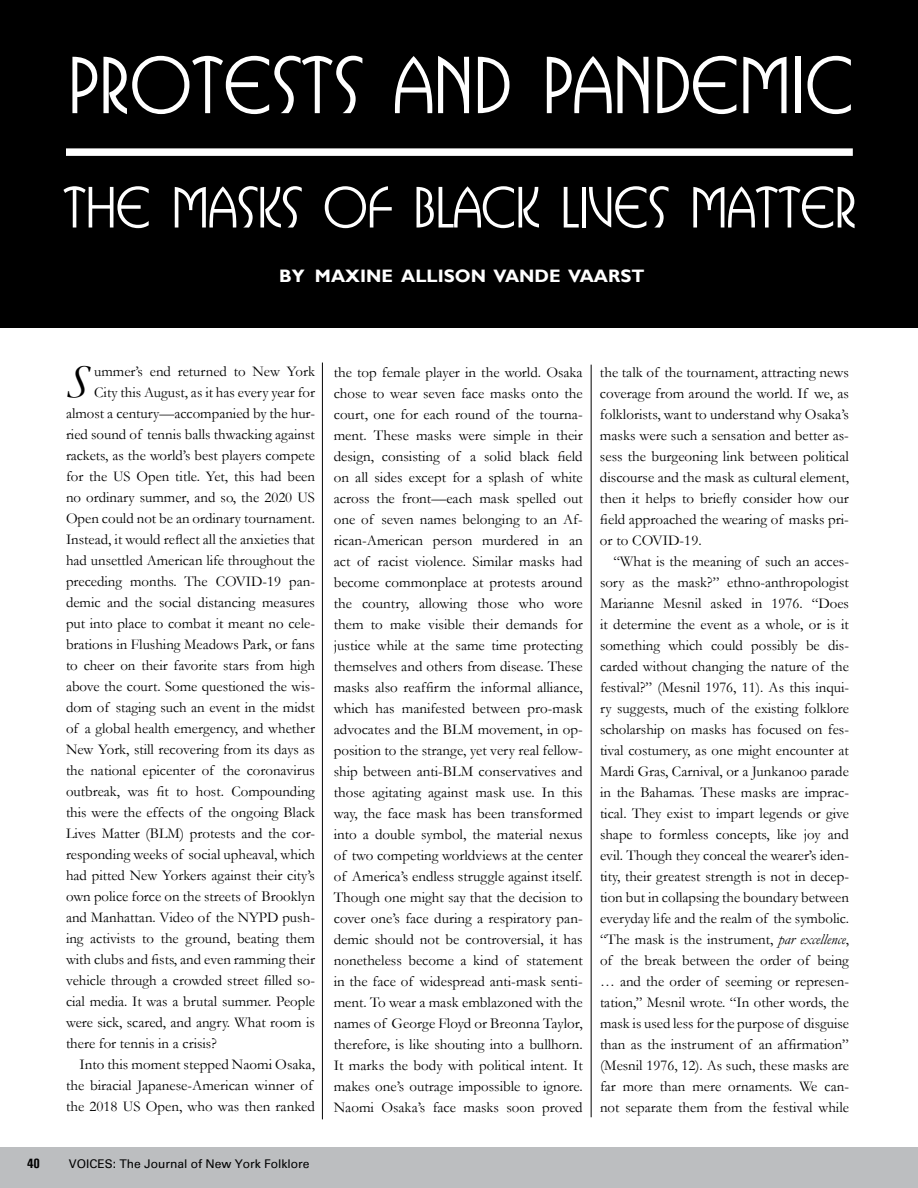
<style>
.page{position:relative;width:918px;height:1188px;background:#fff}
.page>*{position:absolute;margin:0;border:0;box-sizing:border-box;transform-origin:0 0}
.t1{font:500 75px "Busorama IT Cby BT";color:#fff}
.t2{font:500 54px "Busorama IT Cby BT";letter-spacing:-.01em;color:#fff}
.t3{font:italic 47.55px "Garamond";color:#000}
.t4{font:700 18px "Gill Sans";color:#fff}
.t5{font:15px/21px "Garamond";color:#000;text-align:justify}
.t6{font:700 13.5px "Univers Condensed";color:#000}
.t7{font:12px "Univers";color:#000}
.s1{font-style:italic}
</style>
<div class="page">
<div style="left:0;top:1148px;width:918px;height:40px;background:#bcbec0"></div>
<hr style="left:322px;top:363px;width:1px;height:756px;background:#000">
<hr style="left:591px;top:365px;width:1px;height:752px;background:#000">
<div style="left:0;top:0;width:918px;height:328px;background:#000"></div>
<div style="left:66px;top:148px;width:787px;height:8px;background:#fff"></div>
<h1 class="t1" style="left:68px;top:41px;width:787px">PROTESTS AND PANDEMIC</h1>
<h2 class="t2" style="left:63px;top:176px;width:795px">THE MASKS OF BLACK LIVES MATTER</h2>
<p class="t4" style="left:279px;top:265px;width:367px">BY MAXINE ALLISON VANDE VAARST</p>
<h3 class="t3" style="left:66px;top:354px;width:25px">S</h3>
<p class="t5" style="left:94px;top:361px;width:222px">ummer’s end returned to New York</p>
<p class="t5" style="left:94px;top:382px;width:222px">City this August, as it has every year for</p>
<p class="t5" style="left:66px;top:403px;width:251px">almost a century—accompanied by the hur-</p>
<p class="t5" style="left:66px;top:424px;width:250px">ried sound of tennis balls thwacking against</p>
<p class="t5" style="left:66px;top:445px;width:250px">rackets, as the world’s best players compete</p>
<p class="t5" style="left:66px;top:466px;width:250px">for the US Open title. Yet, this had been</p>
<p class="t5" style="left:66px;top:487px;width:250px">no ordinary summer, and so, the 2020 US</p>
<p class="t5" style="left:66px;top:508px;width:250px">Open could not be an ordinary tournament.</p>
<p class="t5" style="left:66px;top:529px;width:250px">Instead, it would reflect all the anxieties that</p>
<p class="t5" style="left:66px;top:550px;width:250px">had unsettled American life throughout the</p>
<p class="t5" style="left:66px;top:571px;width:251px">preceding months. The COVID-19 pan-</p>
<p class="t5" style="left:66px;top:592px;width:250px">demic and the social distancing measures</p>
<p class="t5" style="left:66px;top:613px;width:251px">put into place to combat it meant no cele-</p>
<p class="t5" style="left:66px;top:634px;width:250px">brations in Flushing Meadows Park, or fans</p>
<p class="t5" style="left:66px;top:655px;width:250px">to cheer on their favorite stars from high</p>
<p class="t5" style="left:66px;top:676px;width:251px">above the court. Some questioned the wis-</p>
<p class="t5" style="left:66px;top:697px;width:250px">dom of staging such an event in the midst</p>
<p class="t5" style="left:66px;top:718px;width:250px">of a global health emergency, and whether</p>
<p class="t5" style="left:66px;top:739px;width:250px">New York, still recovering from its days as</p>
<p class="t5" style="left:66px;top:760px;width:250px">the national epicenter of the coronavirus</p>
<p class="t5" style="left:66px;top:781px;width:250px">outbreak, was fit to host. Compounding</p>
<p class="t5" style="left:66px;top:802px;width:250px">this were the effects of the ongoing Black</p>
<p class="t5" style="left:66px;top:823px;width:251px">Lives Matter (BLM) protests and the cor-</p>
<p class="t5" style="left:66px;top:844px;width:250px">responding weeks of social upheaval, which</p>
<p class="t5" style="left:66px;top:865px;width:250px">had pitted New Yorkers against their city’s</p>
<p class="t5" style="left:66px;top:886px;width:250px">own police force on the streets of Brooklyn</p>
<p class="t5" style="left:66px;top:907px;width:251px">and Manhattan. Video of the NYPD push-</p>
<p class="t5" style="left:66px;top:928px;width:250px">ing activists to the ground, beating them</p>
<p class="t5" style="left:66px;top:949px;width:250px">with clubs and fists, and even ramming their</p>
<p class="t5" style="left:66px;top:970px;width:251px">vehicle through a crowded street filled so-</p>
<p class="t5" style="left:66px;top:991px;width:250px">cial media. It was a brutal summer. People</p>
<p class="t5" style="left:66px;top:1012px;width:250px">were sick, scared, and angry. What room is</p>
<p class="t5" style="left:66px;top:1033px;width:152px">there for tennis in a crisis?</p>
<p class="t5" style="left:80px;top:1054px;width:237px">Into this moment stepped Naomi Osaka,</p>
<p class="t5" style="left:66px;top:1075px;width:249px">the biracial Japanese-American winner of</p>
<p class="t5" style="left:66px;top:1096px;width:251px">the 2018 US Open, who was then ranked</p>
<p class="t6" style="left:27px;top:1155px;width:14px">40</p>
<p class="t7" style="left:69px;top:1156px;width:242px">VOICES: The Journal of New York Folklore</p>
<p class="t5" style="left:334px;top:362px;width:251px">the top female player in the world. Osaka chose to wear seven face masks onto the court, one for each round of the tourna&shy;ment. These masks were simple in their design, consisting of a solid black field on all sides except for a splash of white across the front—each mask spelled out one of seven names belonging to an Af&shy;rican-American person murdered in an act of racist violence. Similar masks had become commonplace at protests around the country, allowing those who wore them to make visible their demands for justice while at the same time protecting themselves and others from disease. These masks also reaffirm the informal alliance, which has manifested between pro-mask advocates and the BLM movement, in op&shy;position to the strange, yet very real fellow&shy;ship between anti-BLM conservatives and those agitating against mask use. In this way, the face mask has been transformed into a double symbol, the material nexus of two competing worldviews at the center of America’s endless struggle against itself.<br>Though one might say that the decision to cover one’s face during a respiratory pan&shy;demic should not be controversial, it has nonetheless become a kind of statement in the face of widespread anti-mask senti&shy;ment. To wear a mask emblazoned with the names of George Floyd or Breonna Taylor, therefore, is like shouting into a bullhorn.<br>It marks the body with political intent. It makes one’s outrage impossible to ignore.<br>Naomi Osaka’s face masks soon proved</p>
<p class="t5" style="left:600px;top:362px;width:251px">the talk of the tournament, attracting news coverage from around the world. If we, as folklorists, want to understand why Osaka’s masks were such a sensation and better as&shy;sess the burgeoning link between political discourse and the mask as cultural element, then it helps to briefly consider how our field approached the wearing of masks pri&shy;or to COVID-19.</p>
<p class="t5" style="left:600px;top:551px;width:251px;text-indent:14px">“What is the meaning of such an acces&shy;sory as the mask?” ethno-anthropologist Marianne Mesnil asked in 1976. “Does it determine the event as a whole, or is it something which could possibly be dis&shy;carded without changing the nature of the festival?” (Mesnil 1976, 11). As this inqui&shy;ry suggests, much of the existing folklore scholarship on masks has focused on fes&shy;tival costumery, as one might encounter at Mardi Gras, Carnival, or a Junkanoo parade in the Bahamas. These masks are imprac&shy;tical. They exist to impart legends or give shape to formless concepts, like joy and evil. Though they conceal the wearer’s iden&shy;tity, their greatest strength is not in decep&shy;tion but in collapsing the boundary between everyday life and the realm of the symbolic. “The mask is the instrument, <span class="s1">par excellence</span>, of the break between the order of being … and the order of seeming or represen&shy;tation,” Mesnil wrote. “In other words, the mask is used less for the purpose of disguise than as the instrument of an affirmation” (Mesnil 1976, 12). As such, these masks are far more than mere ornaments. We can&shy;not separate them from the festival while</p>
</div>
